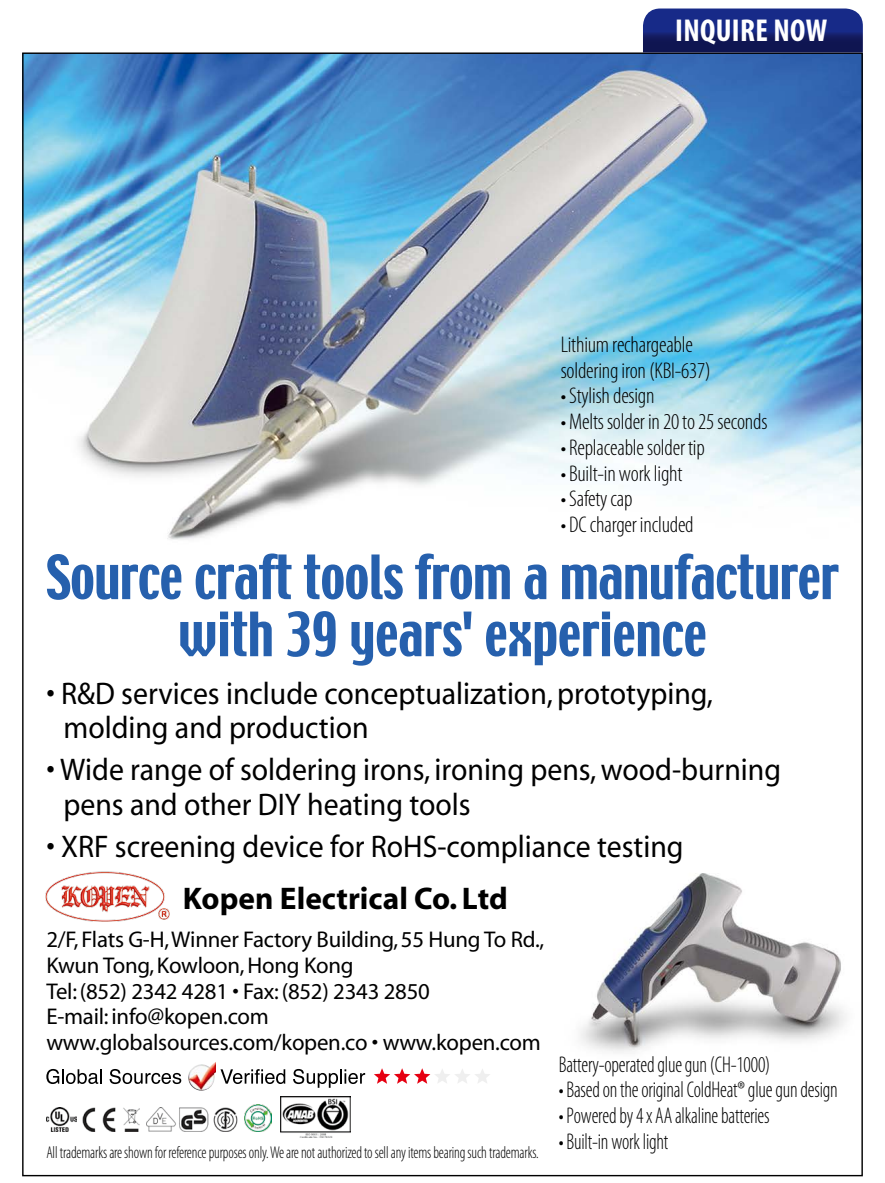
<style>
.page{position:relative;width:885px;height:1183px;background:#fff}
.page>*{position:absolute;margin:0;border:0;box-sizing:border-box;transform-origin:0 0}
.t1{font:54px/57px "Techno";letter-spacing:-.005em;color:#2660ad;text-align:center;scale:.96 1}
.t2{font:700 condensed 31.8px "Myriad Pro";letter-spacing:.01em;color:#fff}
.t3{font:31.2px/34.2px "Myriad";color:#000;scale:.95 1}
.t4{font:700 31.2px "Myriad";color:#000}
.t5{font:22.8px/25.8px "Myriad";letter-spacing:-.01em;color:#000}
.t6{font:300 condensed 22.8px/25.5px "Myriad Pro";letter-spacing:-.01em;color:#000}
.t7{font:300 condensed 22.8px "Myriad Pro";letter-spacing:-.01em;color:#000;scale:.9 1}
.t8{font:300 condensed 17.1px "Myriad Pro";letter-spacing:-.01em;color:#000;scale:.9 1}
</style>
<div class="page">
<img style="left:24px;top:54px;width:836px;height:1084px">
<svg style="left:46px;top:1068px;width:56px;height:15px"></svg>
<svg style="left:110px;top:1068px;width:71px;height:15px"></svg>
<svg style="left:220px;top:1068px;width:65px;height:15px"></svg>
<svg style="left:293px;top:1068px;width:72px;height:19px"></svg>
<img style="left:188px;top:1061px;width:28px;height:29px">
<svg style="left:374px;top:1067px;width:116px;height:16px"></svg>
<img style="left:43px;top:868px;width:128px;height:54px">
<img style="left:244px;top:1104px;width:27px;height:26px">
<img style="left:147px;top:1106px;width:93px;height:24px">
<img style="left:79px;top:1106px;width:61px;height:24px">
<img style="left:47px;top:1106px;width:29px;height:24px">
<img style="left:280px;top:1096px;width:70px;height:40px">
<svg style="left:643px;top:9px;width:219px;height:43px;background:#162473"></svg>
<p class="t2" style="left:675px;top:11px;width:154px">INQUIRE NOW</p>
<p class="t6" style="left:560px;top:331px;width:152px">Lithium rechargeable soldering iron (KBI-637)</p>
<p class="t6" style="left:560px;top:383px;width:95px">• Stylish design</p>
<p class="t6" style="left:560px;top:408px;width:208px">• Melts solder in 20 to 25 seconds</p>
<p class="t6" style="left:560px;top:434px;width:145px">• Replaceable solder tip</p>
<p class="t6" style="left:560px;top:460px;width:123px">• Built-in work light</p>
<p class="t6" style="left:560px;top:485px;width:73px">• Safety cap</p>
<p class="t6" style="left:560px;top:511px;width:134px">• DC charger included</p>
<h1 class="t1" style="left:46px;top:551px;width:826px">Source craft tools from a manufacturer with 39 years' experience</h1>
<p class="t3" style="left:63px;top:677px;width:685px;text-indent:-17px">• R&amp;D services include conceptualization, prototyping, molding and production</p>
<p class="t3" style="left:63px;top:754px;width:756px;text-indent:-17px">• Wide range of soldering irons, ironing pens, wood-burning pens and other DIY heating tools</p>
<p class="t3" style="left:46px;top:830px;width:672px">• XRF screening device for RoHS-compliance testing</p>
<p class="t4" style="left:183px;top:882px;width:326px">Kopen Electrical Co. Ltd</p>
<p class="t5" style="left:46px;top:927px;width:499px">2/F, Flats G-H, Winner Factory Building, 55 Hung To Rd., Kwun Tong, Kowloon, Hong Kong<br>Tel: (852) 2342 4281 • Fax: (852) 2343 2850<br>E-mail: info@kopen.com www.globalsources.com/kopen.co • www.kopen.com</p>
<p class="t8" style="left:46px;top:1141px;width:548px">All trademarks are shown for reference purposes only. We are not authorized to sell any items bearing such trademarks.</p>
<p class="t7" style="left:559px;top:1050px;width:236px">Battery-operated glue gun (CH-1000)</p>
<p class="t7" style="left:559px;top:1076px;width:311px">• Based on the original ColdHeat® glue gun design</p>
<p class="t7" style="left:559px;top:1101px;width:235px">• Powered by 4 x AA alkaline batteries</p>
<p class="t7" style="left:559px;top:1127px;width:123px">• Built-in work light</p>
</div>
